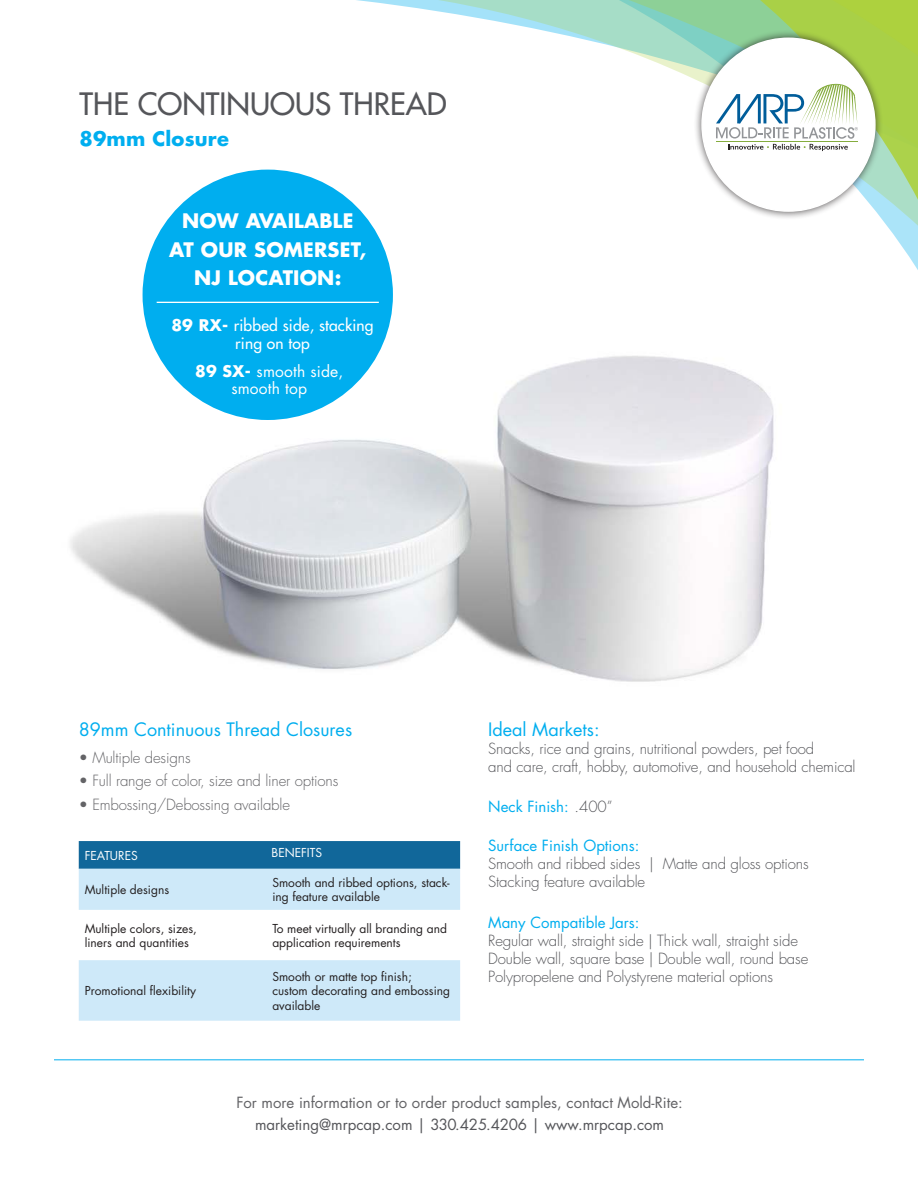
<style>
.page{position:relative;width:918px;height:1188px;background:#fff}
.page>*{position:absolute;margin:0;border:0;box-sizing:border-box;transform-origin:0 0}
.Page_Head{font:500 30px "Futura Std";color:#55565a}
.Page_Subhead{font:700 19.5px "Futura Std";letter-spacing:.01em;color:#fff}
.Page_Subhead-2{font:700 19.5px "Futura Std";letter-spacing:.01em;color:#00aeef}
.Subheads{font:18px "Futura Std";color:#00aeef}
.Page_Subhead-3{font:500 15.6px "Futura Std";letter-spacing:.01em;color:#fff}
.Page_Subhead-4{font:15.6px "Futura Std";letter-spacing:.01em;color:#fff}
.t1{font:300 15px/18px "Futura Std";letter-spacing:-.01em;color:#55565a}
.Bullets{font:300 15px "Futura Std";letter-spacing:-.01em;color:#636366}
.t2{font:15px "Futura Std";color:#636366}
.Subheads-2{font:15px "Futura Std";color:#00aeef}
.t3{font:15px "Futura Std";color:#55565a}
.Table_Text{font:12px/14.4px "Futura Std";color:#231f20}
.Table_Headers{font:12px "Futura Std";color:#fff}
.s1{font-weight:700}
.s2{font-weight:300;color:#55565a}
</style>
<div class="page">
<img style="left:70px;top:325px;width:704px;height:357px">
<svg style="left:305px;top:0;width:411px;height:284px"></svg>
<div style="left:693px;top:29px;width:191px;height:191px;background:#231f20;opacity:.75"></div>
<div style="left:702px;top:38px;width:173px;height:173px;background:#fff;border-radius:50%"></div>
<svg style="left:716px;top:0;width:202px;height:270px"></svg>
<svg style="left:79px;top:841px;width:381px;height:28px;background:#13689b"></svg>
<svg style="left:79px;top:869px;width:381px;height:152px;fill:#cee9f9"></svg>
<div style="left:143px;top:170px;width:250px;height:250px;background:#00aeef;border-radius:50%"></div>
<hr style="left:157px;top:302px;width:222px;height:1px;background:#fff">
<hr style="left:54px;top:1059px;width:810px;height:1px;background:#00aeef">
<p class="Page_Head" style="left:80px;top:86px;width:369px">THE CONTINUOUS THREAD</p>
<p class="Page_Subhead-2" style="left:80px;top:126px;width:151px">89mm Closure</p>
<p class="Page_Subhead" style="left:182px;top:208px;width:173px">NOW AVAILABLE</p>
<p class="Page_Subhead" style="left:169px;top:236px;width:198px">AT OUR SOMERSET,</p>
<p class="Page_Subhead" style="left:194px;top:265px;width:149px">NJ LOCATION:</p>
<p class="Page_Subhead-3" style="left:171px;top:315px;width:204px"><span class="s1">89 RX-</span> ribbed side, stacking</p>
<p class="Page_Subhead-3" style="left:235px;top:333px;width:76px">ring on top</p>
<p class="Page_Subhead-4" style="left:195px;top:361px;width:150px"><span class="s1">89 SX-</span> smooth side,</p>
<p class="Page_Subhead-4" style="left:231px;top:379px;width:77px">smooth top</p>
<p class="Subheads" style="left:79px;top:718px;width:275px">89mm Continuous Thread Closures</p>
<p class="Bullets" style="left:79px;top:748px;width:113px">• Multiple designs</p>
<p class="Bullets" style="left:79px;top:772px;width:261px">• Full range of color, size and liner options</p>
<p class="Bullets" style="left:79px;top:795px;width:213px">• Embossing/Debossing available</p>
<p class="Table_Headers" style="left:85px;top:848px;width:55px">FEATURES</p>
<p class="Table_Headers" style="left:272px;top:845px;width:52px">BENEFITS</p>
<p class="Table_Text" style="left:85px;top:883px;width:86px">Multiple designs</p>
<p class="Table_Text" style="left:272px;top:876px;width:179px">Smooth and ribbed options, stack&shy;ing feature available</p>
<p class="Table_Text" style="left:85px;top:921px;width:114px">Multiple colors, sizes,</p>
<p class="Table_Text" style="left:85px;top:936px;width:106px">liners and quantities</p>
<p class="Table_Text" style="left:272px;top:921px;width:176px">To meet virtually all branding and application requirements</p>
<p class="Table_Text" style="left:85px;top:984px;width:113px">Promotional flexibility</p>
<p class="Table_Text" style="left:272px;top:970px;width:141px">Smooth or matte top finish;</p>
<p class="Table_Text" style="left:272px;top:984px;width:179px">custom decorating and embossing</p>
<p class="Table_Text" style="left:272px;top:998px;width:50px">available</p>
<p class="Subheads" style="left:488px;top:718px;width:113px">Ideal Markets:</p>
<p class="t1" style="left:488px;top:740px;width:369px">Snacks, rice and grains, nutritional powders, pet food<br>and care, craft, hobby, automotive, and household chemical</p>
<p class="Subheads-2" style="left:488px;top:797px;width:126px">Neck Finish: <span class="s2">.400”</span></p>
<p class="Subheads-2" style="left:488px;top:836px;width:153px">Surface Finish Options:</p>
<p class="t1" style="left:488px;top:855px;width:322px">Smooth and ribbed sides | Matte and gloss options</p>
<p class="t1" style="left:488px;top:873px;width:159px">Stacking feature available</p>
<p class="Subheads-2" style="left:488px;top:913px;width:153px">Many Compatible Jars:</p>
<p class="t1" style="left:488px;top:932px;width:311px">Regular wall, straight side | Thick wall, straight side</p>
<p class="t1" style="left:488px;top:950px;width:322px">Double wall, square base | Double wall, round base</p>
<p class="t1" style="left:488px;top:968px;width:286px">Polypropelene and Polystyrene material options</p>
<p class="t2" style="left:236px;top:1093px;width:448px">For more information or to order product samples, contact Mold-Rite:</p>
<p class="t3" style="left:255px;top:1115px;width:411px">marketing@mrpcap.com | 330.425.4206 | www.mrpcap.com</p>
</div>
